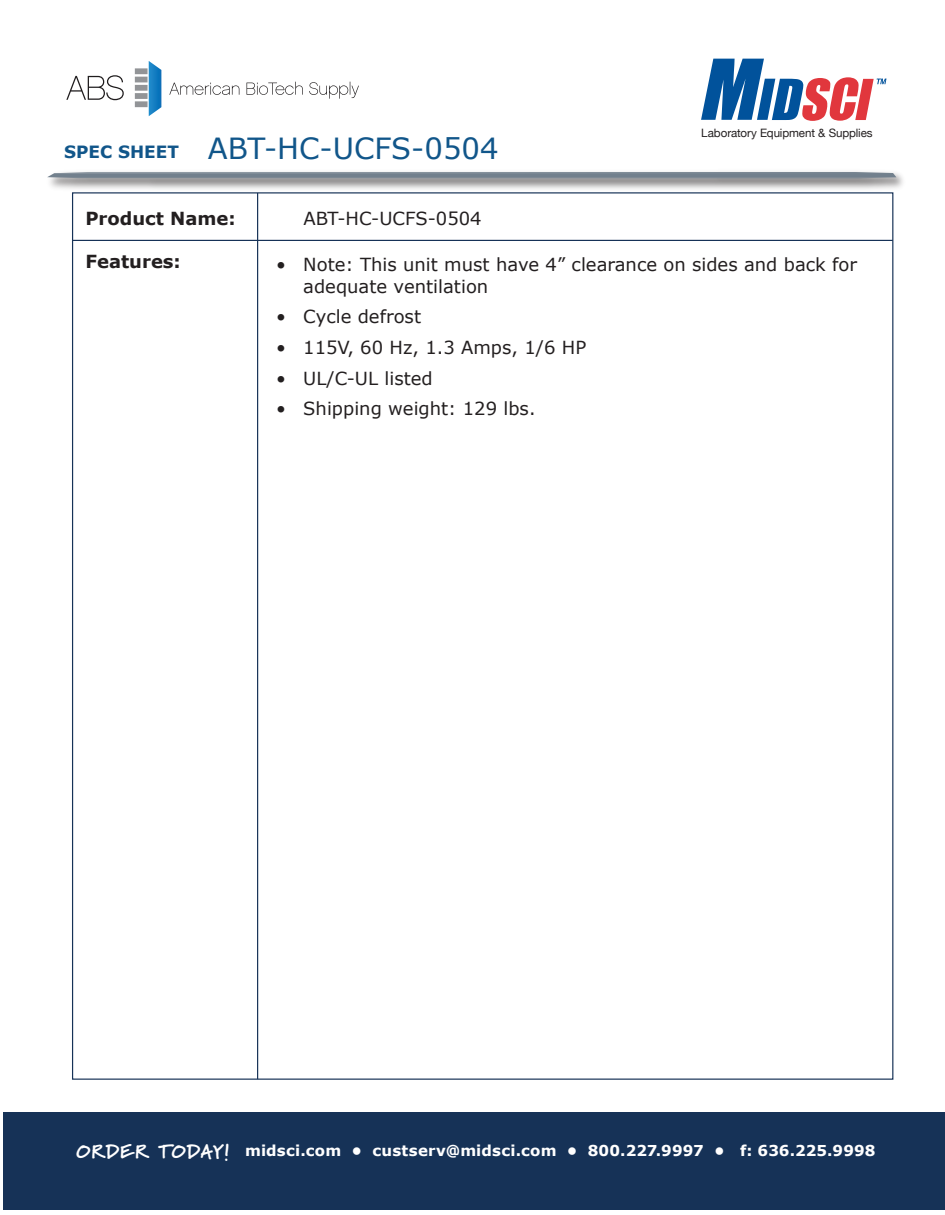
<style>
.page{position:relative;width:945px;height:1215px;background:#fff}
.page>*{position:absolute;margin:0;border:0;box-sizing:border-box;transform-origin:0 0}
.t1{font:29.1px "Verdana";color:#11568a}
.t2{font:18px/21.6px "Verdana";color:#231f20}
.t3{font:700 18px "Verdana";color:#231f20}
.t4{font:700 15px "Verdana";letter-spacing:.01em;color:#fff}
.t5{font:11.55px "Helvetica Neue";letter-spacing:-.01em;color:#231f20}
.s1{font-weight:700;font-size:16.95px}
.s2{font-family:"Marydale";font-weight:900;font-size:19.5px}
</style>
<div class="page">
<svg style="left:66px;top:75px;width:58px;height:25px"></svg>
<svg style="left:169px;top:83px;width:70px;height:12px"></svg>
<svg style="left:247px;top:82px;width:56px;height:13px"></svg>
<svg style="left:309px;top:82px;width:50px;height:17px"></svg>
<div style="left:135px;top:101px;width:13px;height:6px;background:#929497"></div>
<div style="left:135px;top:93px;width:13px;height:6px;background:#929497"></div>
<div style="left:135px;top:85px;width:13px;height:6px;background:#929497"></div>
<div style="left:135px;top:77px;width:13px;height:5px;background:#929497"></div>
<div style="left:135px;top:68px;width:13px;height:6px;background:#929497"></div>
<svg style="left:149px;top:61px;width:12px;height:55px"></svg>
<svg style="left:47px;top:172px;width:849px;height:6px;background:#7a8793"></svg>
<div style="left:3px;top:1112px;width:942px;height:98px;background:#163257"></div>
<svg style="left:701px;top:59px;width:186px;height:62px"></svg>
<hr style="left:73px;top:240px;width:820px;height:1px;background:#163257">
<hr style="left:257px;top:193px;width:1px;height:886px;background:#163257">
<h1 class="t1" style="left:64px;top:130px;width:436px"><span class="s1">SPEC SHEET</span> ABT-HC-UCFS-0504</h1>
<p class="t5" style="left:701px;top:125px;width:173px">Laboratory Equipment &amp; Supplies</p>
<p class="t3" style="left:85px;top:207px;width:152px">Product Name:</p>
<p class="t3" style="left:85px;top:249px;width:97px">Features:</p>
<p class="t2" style="left:303px;top:208px;width:180px">ABT-HC-UCFS-0504</p>
<p class="t2" style="left:303px;top:254px;width:555px;text-indent:-27px">• Note: This unit must have 4” clearance on sides and back for adequate ventilation</p>
<p class="t2" style="left:276px;top:306px;width:146px">• Cycle defrost</p>
<p class="t2" style="left:276px;top:337px;width:311px">• 115V, 60 Hz, 1.3 Amps, 1/6 HP</p>
<p class="t2" style="left:276px;top:368px;width:158px">• UL/C-UL listed</p>
<p class="t2" style="left:276px;top:398px;width:261px">• Shipping weight: 129 lbs.</p>
<p class="t4" style="left:76px;top:1141px;width:801px"><span class="s2">ORDER TODAY!</span> midsci.com • custserv@midsci.com • 800.227.9997 • f: 636.225.9998</p>
</div>
